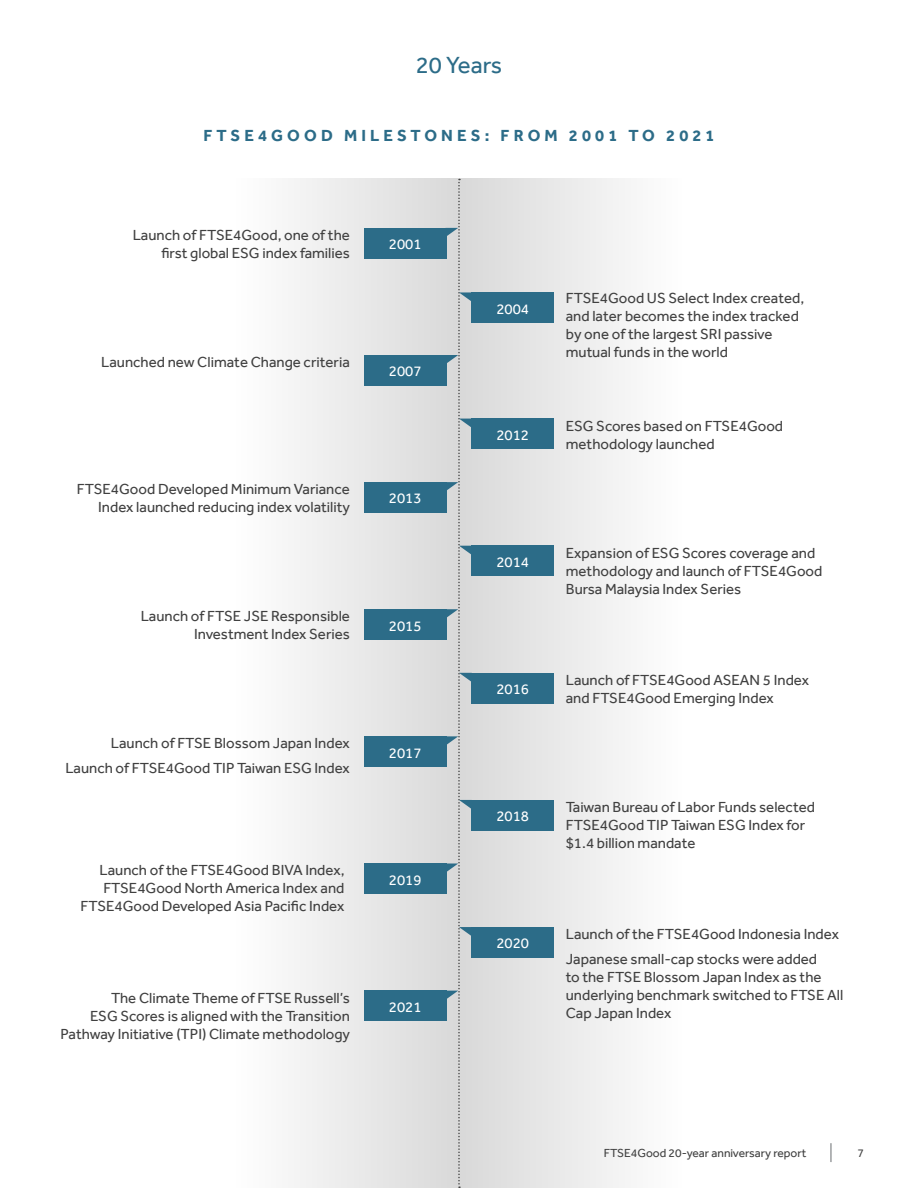
<style>
.page{position:relative;width:918px;height:1188px;background:#fff}
.page>*{position:absolute;margin:0;border:0;box-sizing:border-box;transform-origin:0 0}
.t1{font:24px "Effra";color:#2c6c88}
.t2{font:700 16.5px "Effra";letter-spacing:.25em;color:#2c6c88}
.t3{font:15px/18px "Effra";color:#404040}
.t4{font:15px "Effra";color:#fff}
.t5{font:12px "Effra";color:#404040}
</style>
<div class="page">
<div style="left:459px;top:179px;width:223px;height:1009px;background:linear-gradient(to right,#d7d8d8,#fefefe)"></div>
<div style="left:236px;top:179px;width:223px;height:1009px;background:linear-gradient(to right,#fefefe,#d9d9d9)"></div>
<div style="left:472px;top:292px;width:82px;height:31px;background:#2c6c88"></div>
<div style="left:472px;top:419px;width:82px;height:30px;background:#2c6c88"></div>
<div style="left:472px;top:673px;width:82px;height:30px;background:#2c6c88"></div>
<div style="left:364px;top:609px;width:82px;height:31px;background:#2c6c88"></div>
<div style="left:472px;top:800px;width:82px;height:31px;background:#2c6c88"></div>
<div style="left:364px;top:736px;width:82px;height:31px;background:#2c6c88"></div>
<div style="left:472px;top:927px;width:82px;height:31px;background:#2c6c88"></div>
<div style="left:364px;top:863px;width:82px;height:31px;background:#2c6c88"></div>
<div style="left:364px;top:991px;width:82px;height:30px;background:#2c6c88"></div>
<div style="left:472px;top:546px;width:82px;height:30px;background:#2c6c88"></div>
<div style="left:364px;top:482px;width:82px;height:31px;background:#2c6c88"></div>
<div style="left:364px;top:355px;width:82px;height:31px;background:#2c6c88"></div>
<div style="left:364px;top:228px;width:82px;height:30px;background:#2c6c88"></div>
<svg style="left:446px;top:179px;width:26px;height:1009px;background:#cfd1d3"></svg>
<svg style="left:831px;top:1143px;width:1px;height:19px"></svg>
<h1 class="t1" style="left:416px;top:51px;width:88px">20 Years</h1>
<p class="t2" style="left:203px;top:125px;width:513px">FTSE4GOOD MILESTONES: FROM 2001 TO 2021</p>
<p class="t3" style="left:133px;top:226px;width:219px;text-align:right">Launch of FTSE4Good, one of the first global ESG index families</p>
<p class="t4" style="left:389px;top:235px;width:34px">2001</p>
<p class="t3" style="left:101px;top:353px;width:250px">Launched new Climate Change criteria</p>
<p class="t4" style="left:389px;top:363px;width:34px">2007</p>
<p class="t3" style="left:77px;top:480px;width:275px;text-align:right">FTSE4Good Developed Minimum Variance<br>Index launched reducing index volatility</p>
<p class="t4" style="left:389px;top:490px;width:34px">2013</p>
<p class="t3" style="left:141px;top:607px;width:211px;text-align:right">Launch of FTSE JSE Responsible<br>Investment Index Series</p>
<p class="t4" style="left:389px;top:617px;width:34px">2015</p>
<p class="t3" style="left:65px;top:731px;width:286px;line-height:24.8px;text-align:right">Launch of FTSE Blossom Japan Index<br>Launch of FTSE4Good TIP Taiwan ESG Index</p>
<p class="t4" style="left:389px;top:744px;width:34px">2017</p>
<p class="t3" style="left:81px;top:861px;width:265px;text-align:right">Launch of the FTSE4Good BIVA Index,<br>FTSE4Good North America Index and<br>FTSE4Good Developed Asia Pacific Index</p>
<p class="t4" style="left:389px;top:871px;width:34px">2019</p>
<p class="t3" style="left:61px;top:988px;width:291px;text-align:right">The Climate Theme of FTSE Russell’s<br>ESG Scores is aligned with the Transition<br>Pathway Initiative (TPI) Climate methodology</p>
<p class="t4" style="left:389px;top:998px;width:34px">2021</p>
<p class="t4" style="left:496px;top:300px;width:34px">2004</p>
<p class="t4" style="left:496px;top:426px;width:34px">2012</p>
<p class="t3" style="left:566px;top:289px;width:240px">FTSE4Good US Select Index created, and later becomes the index tracked by one of the largest SRI passive mutual funds in the world</p>
<p class="t3" style="left:566px;top:416px;width:219px">ESG Scores based on FTSE4Good methodology launched</p>
<p class="t4" style="left:496px;top:553px;width:34px">2014</p>
<p class="t4" style="left:496px;top:680px;width:34px">2016</p>
<p class="t3" style="left:566px;top:543px;width:258px">Expansion of ESG Scores coverage and methodology and launch of FTSE4Good<br>Bursa Malaysia Index Series</p>
<p class="t3" style="left:566px;top:671px;width:245px">Launch of FTSE4Good ASEAN 5 Index and FTSE4Good Emerging Index</p>
<p class="t4" style="left:496px;top:807px;width:34px">2018</p>
<p class="t4" style="left:496px;top:935px;width:34px">2020</p>
<p class="t3" style="left:566px;top:798px;width:251px">Taiwan Bureau of Labor Funds selected<br>FTSE4Good TIP Taiwan ESG Index for $1.4 billion mandate</p>
<p class="t3" style="left:566px;top:921px;width:275px;line-height:24.8px">Launch of the FTSE4Good Indonesia Index<br>Japanese small-cap stocks were added</p>
<p class="t3" style="left:566px;top:968px;width:279px">to the FTSE Blossom Japan Index as the underlying benchmark switched to FTSE All<br>Cap Japan Index</p>
<p class="t5" style="left:604px;top:1146px;width:204px">FTSE4Good 20-year anniversary report</p>
<p class="t5" style="left:857px;top:1146px;width:8px">7</p>
</div>
